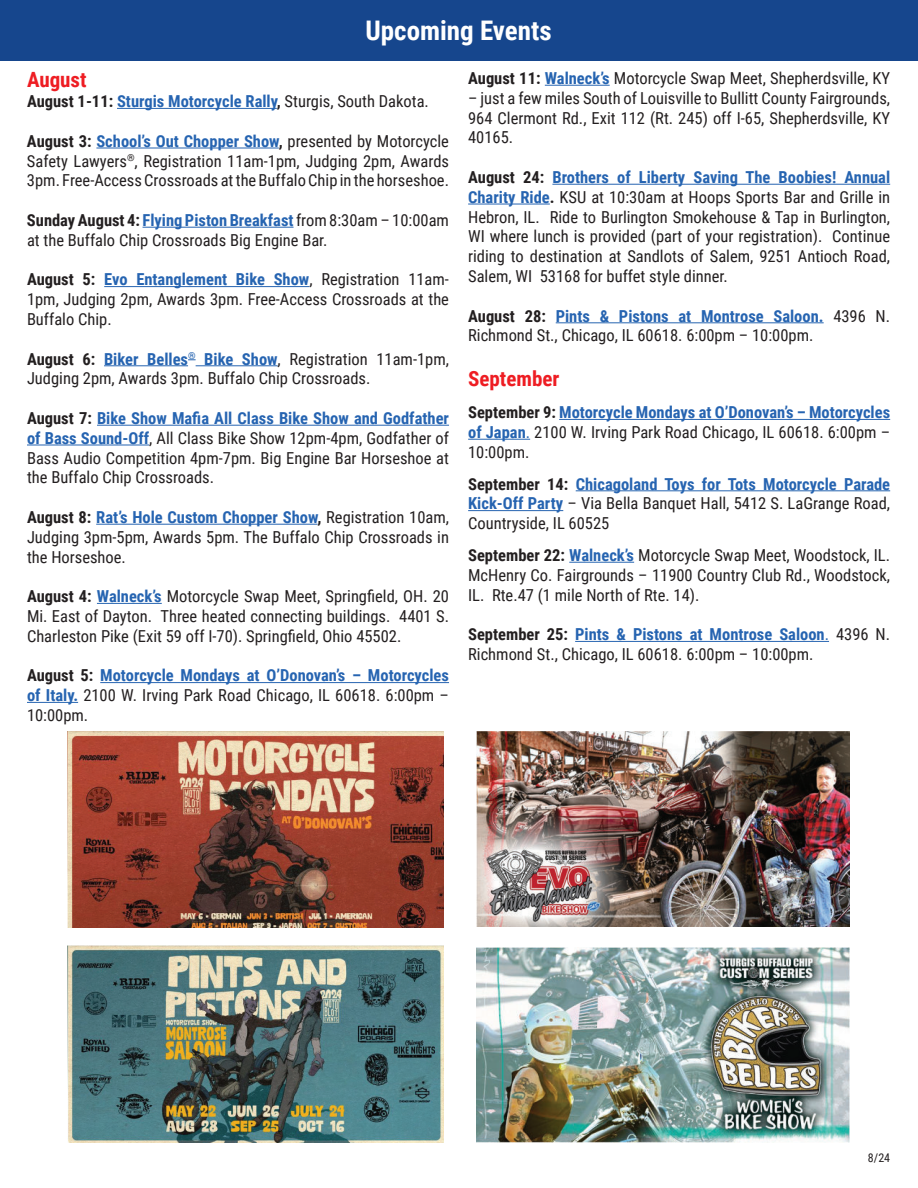
<style>
.page{position:relative;width:918px;height:1188px;background:#fff}
.page>*{position:absolute;margin:0;border:0;box-sizing:border-box;transform-origin:0 0}
.t1{font:700 27px "Roboto Condensed";color:#fff}
.t2{font:700 21px "Roboto Condensed";color:#ee1d23}
.t3{font:16.5px/19.8px "Roboto Condensed";color:#231f20;text-align:justify}
.t4{font:700 16.5px "Roboto Condensed";color:#2664b1}
.t5{font:12px "Roboto Condensed";color:#231f20}
.s1{color:#231f20}
.s2{font-weight:400;color:#231f20}
.s3{font-weight:700}
.s4{font-weight:700;color:#2664b1}
.s5{color:#2664b1}
</style>
<div class="page">
<hr style="left:117px;top:108px;width:160px;height:1px;background:#2664b1">
<hr style="left:96px;top:148px;width:183px;height:1px;background:#2664b1">
<hr style="left:143px;top:227px;width:151px;height:1px;background:#2664b1">
<hr style="left:104px;top:286px;width:205px;height:1px;background:#2664b1">
<hr style="left:104px;top:365px;width:84px;height:1px;background:#2664b1">
<hr style="left:196px;top:365px;width:82px;height:1px;background:#2664b1">
<hr style="left:97px;top:425px;width:352px;height:1px;background:#2664b1">
<hr style="left:27px;top:445px;width:122px;height:1px;background:#2664b1">
<hr style="left:96px;top:524px;width:221px;height:1px;background:#2664b1">
<hr style="left:97px;top:603px;width:65px;height:1px;background:#2664b1">
<hr style="left:100px;top:682px;width:349px;height:1px;background:#2664b1">
<hr style="left:27px;top:702px;width:51px;height:1px;background:#2664b1">
<hr style="left:545px;top:85px;width:65px;height:1px;background:#2664b1">
<hr style="left:552px;top:184px;width:338px;height:1px;background:#2664b1">
<hr style="left:468px;top:204px;width:82px;height:1px;background:#2664b1">
<hr style="left:556px;top:322px;width:268px;height:1px;background:#2664b1">
<hr style="left:559px;top:419px;width:331px;height:1px;background:#2664b1">
<hr style="left:468px;top:439px;width:62px;height:1px;background:#2664b1">
<hr style="left:576px;top:490px;width:314px;height:1px;background:#2664b1">
<hr style="left:468px;top:510px;width:95px;height:1px;background:#2664b1">
<hr style="left:569px;top:562px;width:65px;height:1px;background:#2664b1">
<hr style="left:575px;top:641px;width:254px;height:1px;background:#2664b1">
<div style="left:0;top:0;width:918px;height:61px;background:#16468d"></div>
<img style="left:67px;top:731px;width:376px;height:196px">
<img style="left:67px;top:946px;width:376px;height:196px">
<img style="left:476px;top:731px;width:374px;height:196px">
<img style="left:476px;top:947px;width:374px;height:196px">
<h1 class="t1" style="left:366px;top:19px;width:188px">Upcoming Events</h1>
<p class="t2" style="left:27px;top:71px;width:61px">August</p>
<p class="t4" style="left:27px;top:94px;width:403px"><span class="s1">August 1-11:</span> Sturgis Motorcycle Rally<span class="s1">,</span> <span class="s2">Sturgis, South Dakota.</span></p>
<p class="t3" style="left:27px;top:132px;width:424px"><span class="s3">August 3:</span> <span class="s4">School’s Out Chopper Show</span><span class="s3">,</span> presented by Motorcycle Safety Lawyers<sup>®</sup>, Registration 11am-1pm, Judging 2pm, Awards 3pm. Free-Access Crossroads at the Buffalo Chip in the horseshoe.</p>
<p class="t3" style="left:27px;top:211px;width:424px"><span class="s3">Sunday August 4:</span> <span class="s4">Flying Piston Breakfast</span> from 8:30am – 10:00am at the Buffalo Chip Crossroads Big Engine Bar.</p>
<p class="t3" style="left:27px;top:271px;width:424px"><span class="s3">August 5:</span> <span class="s4">Evo Entanglement Bike Show</span>, Registration 11am-1pm, Judging 2pm, Awards 3pm. Free-Access Crossroads at the Buffalo Chip.</p>
<p class="t3" style="left:27px;top:350px;width:424px"><span class="s3">August 6:</span> <span class="s4">Biker Belles</span><sup>®</sup> <span class="s4">Bike Show</span>, Registration 11am-1pm,<br>Judging 2pm, Awards 3pm. Buffalo Chip Crossroads.</p>
<p class="t3" style="left:27px;top:409px;width:424px"><span class="s3">August 7:</span> <span class="s4">Bike Show Mafia All Class Bike Show and Godfather of Bass Sound-Off</span>, All Class Bike Show 12pm-4pm, Godfather of Bass Audio Competition 4pm-7pm. Big Engine Bar Horseshoe at the Buffalo Chip Crossroads.</p>
<p class="t3" style="left:27px;top:508px;width:424px"><span class="s3">August 8:</span> <span class="s4">Rat’s Hole Custom Chopper Show</span><span class="s3">,</span> Registration 10am, Judging 3pm-5pm, Awards 5pm. The Buffalo Chip Crossroads in the Horseshoe.</p>
<p class="t3" style="left:27px;top:586px;width:424px"><span class="s3">August 4:</span> <span class="s4">Walneck’s</span> Motorcycle Swap Meet, Springfield, OH. 20<br>Mi. East of Dayton. Three heated connecting buildings. 4401 S.<br>Charleston Pike (Exit 59 off I-70). Springfield, Ohio 45502.</p>
<p class="t3" style="left:27px;top:667px;width:424px"><span class="s3">August 5:</span> <span class="s4">Motorcycle Mondays at O’Donovan’s – Motorcycles of Italy.</span> 2100 W. Irving Park Road Chicago, IL 60618. 6:00pm – 10:00pm.</p>
<p class="t3" style="left:468px;top:69px;width:424px"><span class="s3">August 11:</span> <span class="s4">Walneck’s</span> Motorcycle Swap Meet, Shepherdsville, KY</p>
<p class="t3" style="left:468px;top:89px;width:424px">– just a few miles South of Louisville to Bullitt County Fairgrounds, 964 Clermont Rd., Exit 112 (Rt. 245) off I-65, Shepherdsville, KY 40165.</p>
<p class="t3" style="left:468px;top:168px;width:424px"><span class="s3">August 24:</span> <span class="s4">Brothers of Liberty Saving The Boobies! Annual Charity Ride</span><span class="s3">.</span> KSU at 10:30am at Hoops Sports Bar and Grille in Hebron, IL. Ride to Burlington Smokehouse &amp; Tap in Burlington, WI where lunch is provided (part of your registration). Continue riding to destination at Sandlots of Salem, 9251 Antioch Road, Salem, WI 53168 for buffet style dinner.</p>
<p class="t3" style="left:468px;top:307px;width:424px"><span class="s3">August 28:</span> <span class="s4">Pints &amp; Pistons at Montrose Saloon.</span> 4396 N.<br>Richmond St., Chicago, IL 60618. 6:00pm – 10:00pm.</p>
<p class="t2" style="left:468px;top:370px;width:93px">September</p>
<p class="t3" style="left:468px;top:403px;width:424px"><span class="s3">September 9:</span> <span class="s4">Motorcycle Mondays at O’Donovan’s – Motorcycles of Japan</span><span class="s5">.</span> 2100 W. Irving Park Road Chicago, IL 60618. 6:00pm – 10:00pm.</p>
<p class="t3" style="left:468px;top:475px;width:424px"><span class="s3">September 14:</span> <span class="s4">Chicagoland Toys for Tots Motorcycle Parade Kick-Off Party</span> – Via Bella Banquet Hall, 5412 S. LaGrange Road, Countryside, IL 60525</p>
<p class="t3" style="left:468px;top:546px;width:424px"><span class="s3">September 22:</span> <span class="s4">Walneck’s</span> Motorcycle Swap Meet, Woodstock, IL.<br>McHenry Co. Fairgrounds – 11900 Country Club Rd., Woodstock, IL. Rte.47 (1 mile North of Rte. 14).</p>
<p class="t3" style="left:468px;top:625px;width:424px"><span class="s3">September 25:</span> <span class="s4">Pints &amp; Pistons at Montrose Saloon</span><span class="s5">.</span> 4396 N.<br>Richmond St., Chicago, IL 60618. 6:00pm – 10:00pm.</p>
<p class="t5" style="left:868px;top:1152px;width:24px">8/24</p>
</div>
